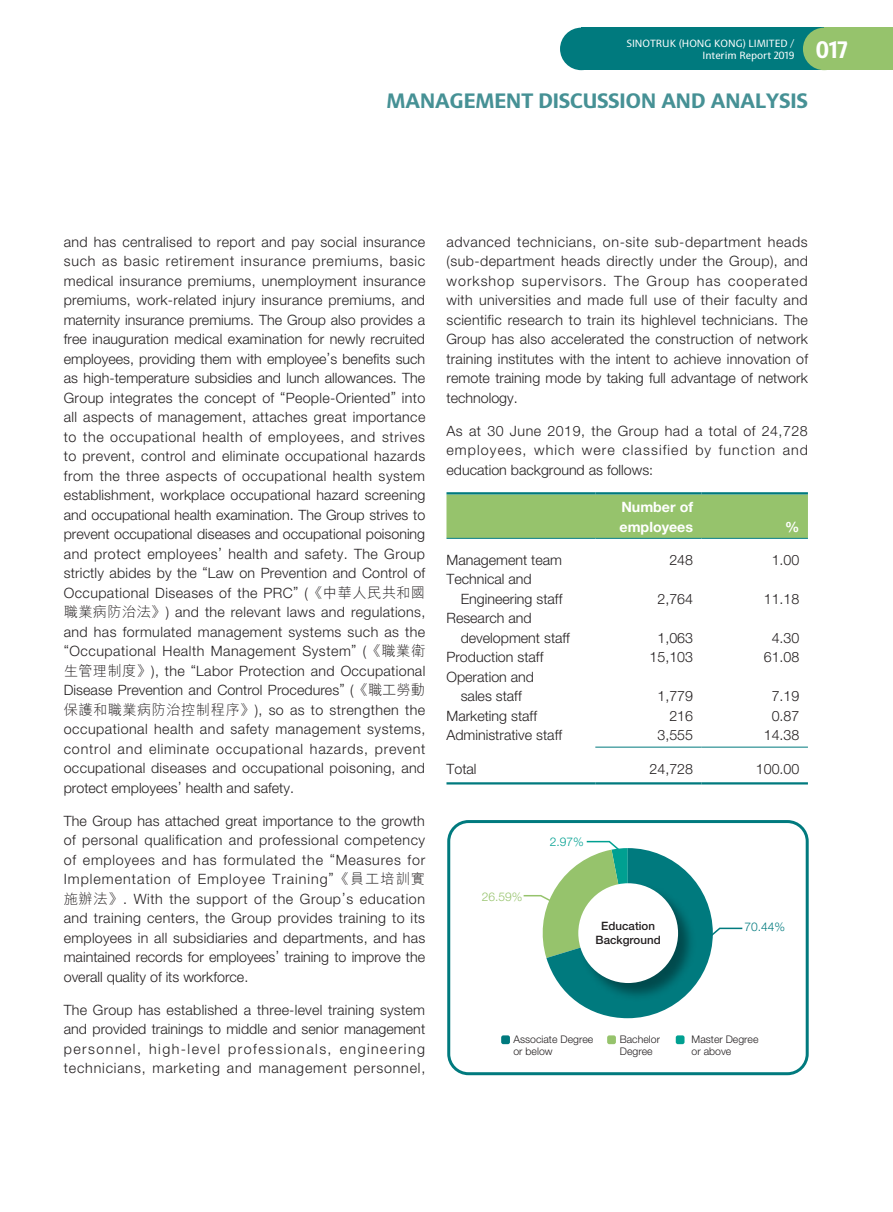
<style>
.page{position:relative;width:893px;height:1212px;background:#fff}
.page>*{position:absolute;margin:0;border:0;box-sizing:border-box;transform-origin:0 0}
.t1{font:700 24px "Sinova Pro";color:#fff;scale:.9 1}
.t2{font:700 21px "Sinova Pro";color:#469195}
._1__內文{font:300 14.25px/19.5px "Helvetica Neue LT Std";color:#231f20;text-align:justify}
._1__內文-2{font:700 14.25px "Helvetica Neue LT Std";color:#fff}
.t3{font:300 12px "Helvetica Neue LT Pro";color:#96c36c}
.t4{font:300 12px "Helvetica Neue LT Pro";color:#007a7e}
.t5{font:300 12px "Helvetica Neue LT Pro";color:#00a091}
.t6{font:500 11.55px/13.8px "Helvetica Neue LT Std";color:#231f20;text-align:center}
.t7{font:300 10.5px/12.6px "Helvetica Neue LT Pro";color:#231f20}
.t8{font:10.5px/12px "Sinova Pro";color:#fff;text-align:right}
.s1{font-family:"M Hei HK"}
</style>
<div class="page">
<div style="left:560px;top:28px;width:43px;height:42px;background:#007a7e;border-radius:50%"></div>
<div style="left:581px;top:28px;width:312px;height:42px;background:#007a7e"></div>
<div style="left:803px;top:28px;width:42px;height:42px;background:#96c36c;border-radius:50%"></div>
<div style="left:824px;top:28px;width:69px;height:42px;background:#96c36c"></div>
<div style="left:446px;top:494px;width:362px;height:44px;background:#96c36c"></div>
<hr style="left:446px;top:492px;width:149px;height:2px;background:#007a7e">
<hr style="left:595px;top:492px;width:107px;height:2px;background:#007a7e">
<hr style="left:702px;top:492px;width:106px;height:2px;background:#007a7e">
<hr style="left:446px;top:538px;width:149px;height:1px;background:#007a7e">
<hr style="left:595px;top:538px;width:107px;height:1px;background:#007a7e">
<hr style="left:702px;top:538px;width:106px;height:1px;background:#007a7e">
<hr style="left:595px;top:747px;width:107px;height:1px;background:#007a7e">
<hr style="left:702px;top:747px;width:106px;height:1px;background:#007a7e">
<hr style="left:446px;top:782px;width:149px;height:2px;background:#007a7e">
<hr style="left:595px;top:782px;width:107px;height:2px;background:#007a7e">
<hr style="left:702px;top:782px;width:106px;height:2px;background:#007a7e">
<svg style="left:447px;top:820px;width:362px;height:255px"></svg>
<div style="left:501px;top:1035px;width:9px;height:9px;background:#007a7e;border-radius:2px"></div>
<div style="left:607px;top:1035px;width:9px;height:9px;background:#96c36c;border-radius:2px"></div>
<div style="left:676px;top:1035px;width:8px;height:9px;background:#00a091;border-radius:2px"></div>
<p class="t8" style="left:627px;top:37px;width:169px">SINOTRUK (HONG KONG) LIMITED /<br>Interim Report 2019</p>
<h1 class="t1" style="left:816px;top:36px;width:37px">017</h1>
<h2 class="t2" style="left:386px;top:88px;width:423px">MANAGEMENT DISCUSSION AND ANALYSIS</h2>
<p class="_1__內文" style="left:64px;top:231px;width:363px">and has centralised to report and pay social insurance such as basic retirement insurance premiums, basic medical insurance premiums, unemployment insurance premiums, work-related injury insurance premiums, and maternity insurance premiums. The Group also provides a free inauguration medical examination for newly recruited employees, providing them with employee’s benefits such as high-temperature subsidies and lunch allowances. The Group integrates the concept of “People-Oriented” into all aspects of management, attaches great importance to the occupational health of employees, and strives to prevent, control and eliminate occupational hazards from the three aspects of occupational health system establishment, workplace occupational hazard screening and occupational health examination. The Group strives to prevent occupational diseases and occupational poisoning and protect employees’ health and safety. The Group strictly abides by the “Law on Prevention and Control of Occupational Diseases of the PRC” (<span class="s1">《中華人民共和國職業病防治法》</span>) and the relevant laws and regulations, and has formulated management systems such as the “Occupational Health Management System” (<span class="s1">《職業衛生管理制度》</span>), the “Labor Protection and Occupational Disease Prevention and Control Procedures” (<span class="s1">《職工勞動保護和職業病防治控制程序》</span>), so as to strengthen the occupational health and safety management systems, control and eliminate occupational hazards, prevent occupational diseases and occupational poisoning, and protect employees’ health and safety.</p>
<p class="_1__內文" style="left:64px;top:810px;width:363px">The Group has attached great importance to the growth of personal qualification and professional competency of employees and has formulated the “Measures for Implementation of Employee Training”<span class="s1">《員工培訓實施辦法》</span>. With the support of the Group’s education and training centers, the Group provides training to its employees in all subsidiaries and departments, and has maintained records for employees’ training to improve the overall quality of its workforce.</p>
<p class="_1__內文" style="left:64px;top:999px;width:363px">The Group has established a three-level training system and provided trainings to middle and senior management personnel, high-level professionals, engineering technicians, marketing and management personnel,</p>
<p class="_1__內文" style="left:446px;top:231px;width:363px">advanced technicians, on-site sub-department heads (sub-department heads directly under the Group), and workshop supervisors. The Group has cooperated with universities and made full use of their faculty and scientific research to train its highlevel technicians. The Group has also accelerated the construction of network training institutes with the intent to achieve innovation of remote training mode by taking full advantage of network technology.</p>
<p class="_1__內文" style="left:446px;top:420px;width:363px">As at 30 June 2019, the Group had a total of 24,728 employees, which were classified by function and education background as follows:</p>
<p class="_1__內文-2" style="left:621px;top:498px;width:73px">Number of</p>
<p class="_1__內文-2" style="left:619px;top:518px;width:75px">employees</p>
<p class="_1__內文-2" style="left:785px;top:518px;width:16px">%</p>
<p class="_1__內文" style="left:446px;top:550px;width:117px">Management team</p>
<p class="_1__內文" style="left:669px;top:550px;width:25px">248</p>
<p class="_1__內文" style="left:772px;top:550px;width:29px">1.00</p>
<p class="_1__內文" style="left:446px;top:569px;width:87px">Technical and</p>
<p class="_1__內文" style="left:461px;top:589px;width:103px">Engineering staff</p>
<p class="_1__內文" style="left:657px;top:589px;width:37px">2,764</p>
<p class="_1__內文" style="left:764px;top:589px;width:37px">11.18</p>
<p class="_1__內文" style="left:446px;top:608px;width:87px">Research and</p>
<p class="_1__內文" style="left:461px;top:628px;width:111px">development staff</p>
<p class="_1__內文" style="left:657px;top:628px;width:37px">1,063</p>
<p class="_1__內文" style="left:772px;top:628px;width:29px">4.30</p>
<p class="_1__內文" style="left:446px;top:647px;width:98px">Production staff</p>
<p class="_1__內文" style="left:649px;top:647px;width:45px">15,103</p>
<p class="_1__內文" style="left:764px;top:647px;width:37px">61.08</p>
<p class="_1__內文" style="left:446px;top:667px;width:89px">Operation and</p>
<p class="_1__內文" style="left:461px;top:686px;width:62px">sales staff</p>
<p class="_1__內文" style="left:657px;top:686px;width:37px">1,779</p>
<p class="_1__內文" style="left:772px;top:686px;width:29px">7.19</p>
<p class="_1__內文" style="left:446px;top:706px;width:92px">Marketing staff</p>
<p class="_1__內文" style="left:669px;top:706px;width:25px">216</p>
<p class="_1__內文" style="left:772px;top:706px;width:29px">0.87</p>
<p class="_1__內文" style="left:446px;top:725px;width:117px">Administrative staff</p>
<p class="_1__內文" style="left:657px;top:725px;width:37px">3,555</p>
<p class="_1__內文" style="left:764px;top:725px;width:37px">14.38</p>
<p class="_1__內文" style="left:446px;top:758px;width:32px">Total</p>
<p class="_1__內文" style="left:649px;top:758px;width:45px">24,728</p>
<p class="_1__內文" style="left:756px;top:758px;width:45px">100.00</p>
<p class="t3" style="left:482px;top:889px;width:42px">26.59%</p>
<p class="t5" style="left:550px;top:835px;width:36px">2.97%</p>
<p class="t6" style="left:596px;top:918px;width:67px">Education<br>Background</p>
<p class="t4" style="left:745px;top:919px;width:42px">70.44%</p>
<p class="t7" style="left:513px;top:1032px;width:81px">Associate Degree or below</p>
<p class="t7" style="left:620px;top:1032px;width:42px">Bachelor<br>Degree</p>
<p class="t7" style="left:692px;top:1032px;width:68px">Master Degree or above</p>
</div>
